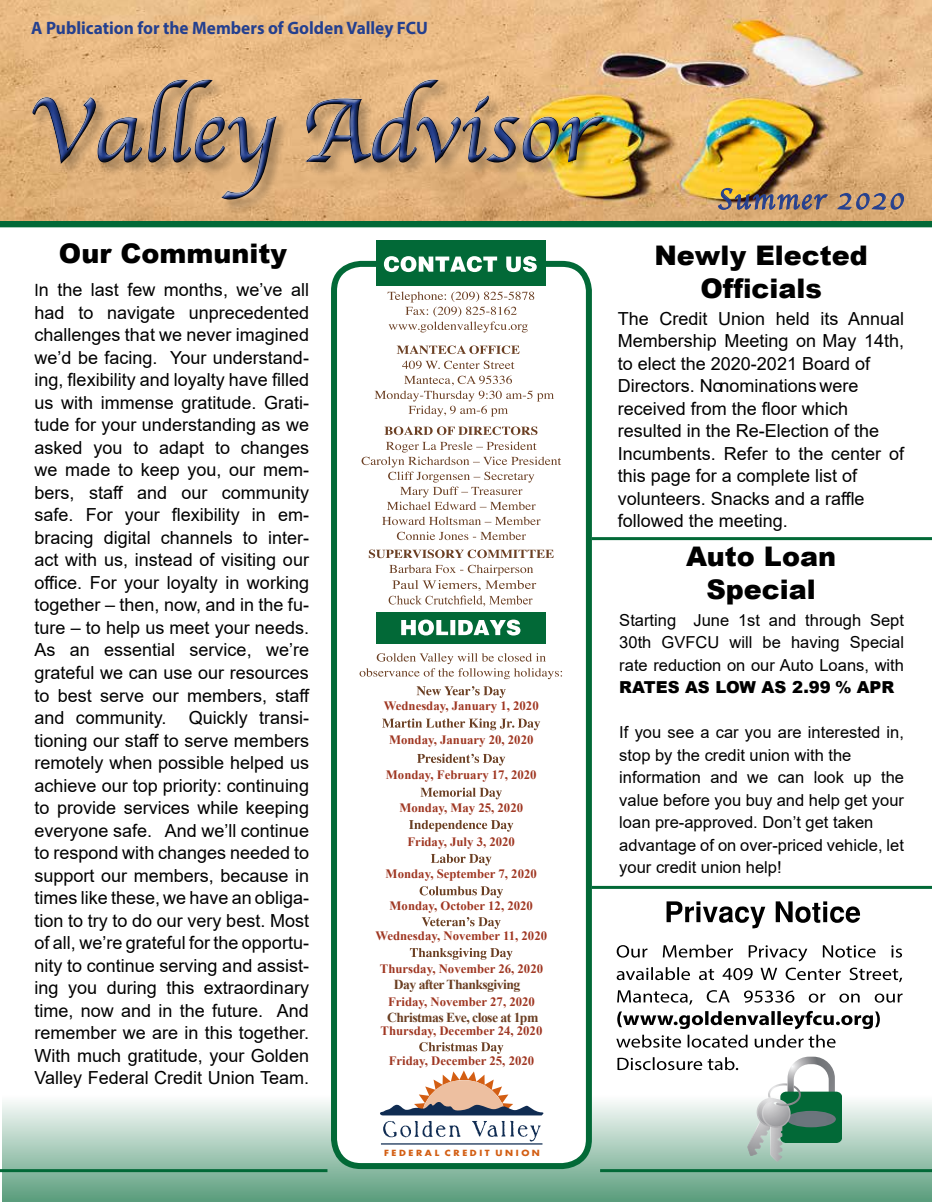
<style>
.page{position:relative;width:932px;height:1202px;background:#fff}
.page>*{position:absolute;margin:0;border:0;box-sizing:border-box;transform-origin:0 0}
.t1{font:93px "Apple Chancery";color:#25408f}
.t2{font:30px "Apple Chancery";letter-spacing:.06em;color:#25408f;scale:.96 1}
.t3{font:900 27px/33px "Arial";color:#000;text-align:center}
.t4{font:18px/22.5px "Arial";color:#000;text-align:justify}
.t5{font:700 18px "Myriad Pro";color:#25408f;scale:.96 1}
.t6{font:16.5px/22.5px "Arial";color:#000;text-align:justify}
.t7{font:900 16.5px "Arial";color:#000}
.t8{font:700 13.65px "Times New Roman";letter-spacing:-.04em;color:#6b3f23}
.t9{font:700 12.75px "Times New Roman";color:#9f3722}
.t10{font:700 8.25px "Futura";letter-spacing:.285em;color:#d35e13;scale:1.1 1}
.s1{font-family:"Myriad Pro"}
</style>
<div class="page">
<div style="left:2px;top:1094px;width:930px;height:107px;background:linear-gradient(to bottom,#fff,#599d7c)"></div>
<div style="left:334px;top:264px;width:255px;height:902px;background:#fff;border-radius:27px"></div>
<div style="left:331px;top:261px;width:261px;height:908px;border:6px solid #026937;border-radius:27px"></div>
<svg style="left:419px;top:1042px;width:84px;height:11px"></svg>
<svg style="left:410px;top:948px;width:102px;height:11px"></svg>
<svg style="left:421px;top:917px;width:79px;height:11px"></svg>
<svg style="left:419px;top:886px;width:84px;height:12px"></svg>
<svg style="left:431px;top:854px;width:60px;height:11px"></svg>
<svg style="left:409px;top:820px;width:104px;height:11px"></svg>
<svg style="left:420px;top:787px;width:82px;height:12px"></svg>
<svg style="left:417px;top:753px;width:88px;height:12px"></svg>
<svg style="left:382px;top:718px;width:158px;height:12px"></svg>
<svg style="left:416px;top:686px;width:90px;height:12px"></svg>
<svg style="left:359px;top:653px;width:203px;height:26px"></svg>
<svg style="left:369px;top:549px;width:185px;height:9px"></svg>
<svg style="left:397px;top:531px;width:129px;height:9px"></svg>
<svg style="left:382px;top:516px;width:158px;height:9px"></svg>
<svg style="left:361px;top:441px;width:200px;height:69px"></svg>
<svg style="left:384px;top:426px;width:153px;height:9px"></svg>
<svg style="left:374px;top:375px;width:180px;height:41px"></svg>
<svg style="left:402px;top:361px;width:112px;height:8px"></svg>
<svg style="left:396px;top:345px;width:123px;height:9px"></svg>
<svg style="left:387px;top:291px;width:147px;height:41px"></svg>
<hr style="left:0;top:1169px;width:327px;height:3px;background:#026937">
<svg style="left:380px;top:1070px;width:164px;height:45px"></svg>
<hr style="left:381px;top:1143px;width:161px;height:1px;background:#102c52">
<img style="left:383px;top:1120px;width:158px;height:22px">
<div style="left:376px;top:240px;width:169px;height:45px;background:#026937"></div>
<svg style="left:384px;top:256px;width:152px;height:16px"></svg>
<div style="left:376px;top:612px;width:169px;height:31px;background:#026937"></div>
<hr style="left:600px;top:1169px;width:332px;height:3px;background:#026937">
<svg style="left:401px;top:619px;width:119px;height:16px"></svg>
<hr style="left:592px;top:537px;width:340px;height:3px;background:#026937">
<hr style="left:592px;top:886px;width:340px;height:3px;background:#026937">
<svg style="left:666px;top:901px;width:194px;height:27px"></svg>
<svg style="left:388px;top:564px;width:148px;height:42px"></svg>
<svg style="left:617px;top:1057px;width:121px;height:13px"></svg>
<svg style="left:616px;top:1010px;width:263px;height:37px"></svg>
<svg style="left:617px;top:990px;width:285px;height:14px"></svg>
<svg style="left:616px;top:967px;width:286px;height:15px"></svg>
<svg style="left:616px;top:944px;width:286px;height:17px"></svg>
<svg style="left:747px;top:1056px;width:95px;height:105px"></svg>
<div style="left:0;top:220px;width:932px;height:7px;background:#026937"></div>
<img style="left:0;top:0;width:932px;height:220px">
<div style="left:32px;top:79px;width:585px;height:135px;background:#000;opacity:.25"></div>
<div style="left:28px;top:76px;width:581px;height:129px;background:#000;opacity:.75"></div>
<img style="left:717px;top:181px;width:111px;height:38px">
<svg style="left:836px;top:193px;width:68px;height:17px"></svg>
<p class="t5" style="left:31px;top:16px;width:415px">A Publication for the Members of Golden Valley FCU</p>
<h1 class="t1" style="left:29px;top:57px;width:569px">Valley Advisor</h1>
<h3 class="t3" style="left:59px;top:236px;width:229px">Our Community</h3>
<p class="t4" style="left:35px;top:279px;width:276px"><span class="s1">I</span>n the last few months, we’ve all had to navigate unprecedented challenges that we never imagined we’d be facing. Your understand&shy;ing, flexibility and loyalty have filled us with immense gratitude. Grati&shy;tude for your understanding as we asked you to adapt to changes we made to keep you, our mem&shy;bers, staff and our community safe. For your flexibility in em&shy;bracing digital channels to inter&shy;act with us, instead of visiting our office. For your loyalty in working together – then, now, and in the fu&shy;ture – to help us meet your needs.<br>As an essential service, we’re grateful we can use our resources to best serve our members, staff and community. Quickly transi&shy;tioning our staff to serve members remotely when possible helped us achieve our top priority: continuing to provide services while keeping everyone safe. And we’ll continue to respond with changes needed to support our members, because in times like these, we have an obliga&shy;tion to try to do our very best. Most of all, we’re grateful for the opportu&shy;nity to continue serving and assist&shy;ing you during this extraordinary time, now and in the future. And remember we are in this together.<br>With much gratitude, your Golden Valley Federal Credit Union Team.</p>
<p class="t9" style="left:384px;top:696px;width:156px">Wednesday, January 1, 2020</p>
<p class="t9" style="left:389px;top:730px;width:146px">Monday, January 20, 2020</p>
<p class="t9" style="left:386px;top:765px;width:152px">Monday, February 17, 2020</p>
<p class="t9" style="left:399px;top:799px;width:125px">Monday, May 25, 2020</p>
<p class="t9" style="left:407px;top:832px;width:109px">Friday, July 3, 2020</p>
<p class="t9" style="left:385px;top:864px;width:153px">Monday, September 7, 2020</p>
<p class="t9" style="left:389px;top:896px;width:145px">Monday, October 12, 2020</p>
<p class="t9" style="left:375px;top:927px;width:173px">Wednesday, November 11, 2020</p>
<p class="t9" style="left:380px;top:959px;width:165px">Thursday, November 26, 2020</p>
<p class="t9" style="left:388px;top:992px;width:148px">Friday, November 27, 2020</p>
<p class="t9" style="left:380px;top:1021px;width:163px">Thursday, December 24, 2020</p>
<p class="t9" style="left:389px;top:1051px;width:147px">Friday, December 25, 2020</p>
<p class="t8" style="left:394px;top:974px;width:128px">Day after Thanksgiving</p>
<p class="t8" style="left:387px;top:1007px;width:153px">Christmas Eve, close at 1pm</p>
<h2 class="t2" style="left:717px;top:175px;width:196px">Summer 2020</h2>
<h3 class="t3" style="left:654px;top:238px;width:215px">Newly Elected<br>Officials</h3>
<p class="t4" style="left:617px;top:307px;width:288px;text-align:left">The Credit Union held its Annual<br>Membership Meeting on May 14th, to elect the 2020-2021 Board of<br>Directors. No nominations were received from the floor which resulted in the Re-Election of the<br>Incumbents. Refer to the center of this page for a complete list of volunteers. Snacks and a raffle followed the meeting.</p>
<h3 class="t3" style="left:686px;top:538px;width:151px">Auto Loan<br>Special</h3>
<p class="t6" style="left:619px;top:608px;width:286px">Starting June 1st and through Sept 30th GVFCU will be having Special rate reduction on our Auto Loans, with</p>
<p class="t7" style="left:619px;top:675px;width:276px">RATES AS LOW AS 2.99 % APR</p>
<p class="t6" style="left:619px;top:721px;width:286px;text-align:left">If you see a car you are interested in, stop by the credit union with the information and we can look up the value before you buy and help get your loan pre-approved. Don’t get taken advantage of on over-priced vehicle, let your credit union help!</p>
<p class="t10" style="left:384px;top:1147px;width:143px">FEDERAL CREDIT UNION</p>
</div>
